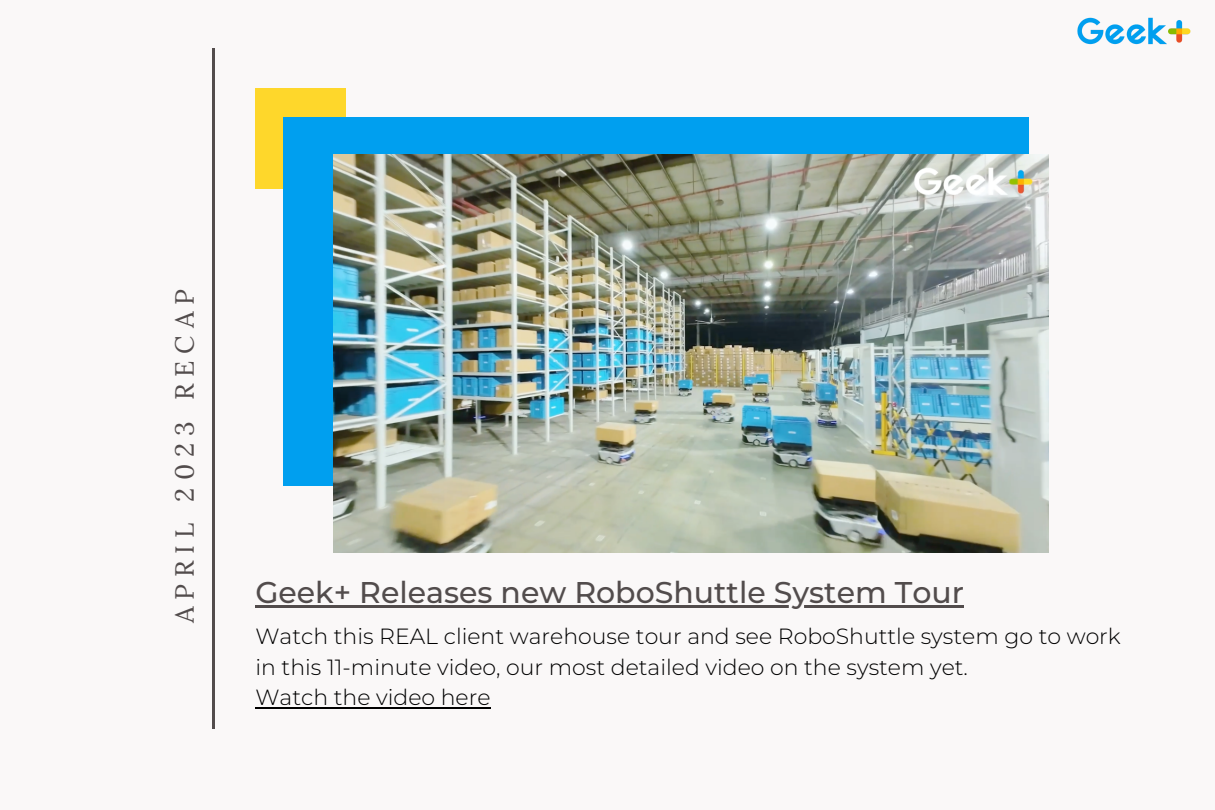
<style>
.page{position:relative;width:1215px;height:810px;background:#faf8f8}
.page>*{position:absolute;margin:0;border:0;box-sizing:border-box;transform-origin:0 0}
.t1{font:500 30px "Montserrat";color:#524c4c}
.t2{font:26.2px "Lora";letter-spacing:.27em;color:#524c4c}
.t3{font:300 22px/30.8px "Montserrat";color:#000}
</style>
<div class="page">
<div style="left:255px;top:88px;width:91px;height:101px;background:#fed72b"></div>
<div style="left:284px;top:117px;width:745px;height:369px;background:#009fef"></div>
<hr style="left:212px;top:49px;width:3px;height:680px;background:#524c4c">
<img style="left:1077px;top:17px;width:114px;height:28px">
<img style="left:333px;top:154px;width:715px;height:399px">
<hr style="left:255px;top:707px;width:235px;height:1px;background:#000">
<hr style="left:255px;top:605px;width:709px;height:3px;background:#524c4c">
<p class="t2" style="left:168px;top:623px;width:336px;rotate:-90deg">APRIL 2023 RECAP</p>
<h1 class="t1" style="left:255px;top:574px;width:710px">Geek+ Releases new RoboShuttle System Tour</h1>
<p class="t3" style="left:255px;top:620px;width:867px">Watch this REAL client warehouse tour and see RoboShuttle system go to work in this 11-minute video, our most detailed video on the system yet.<br>Watch the video here</p>
</div>
